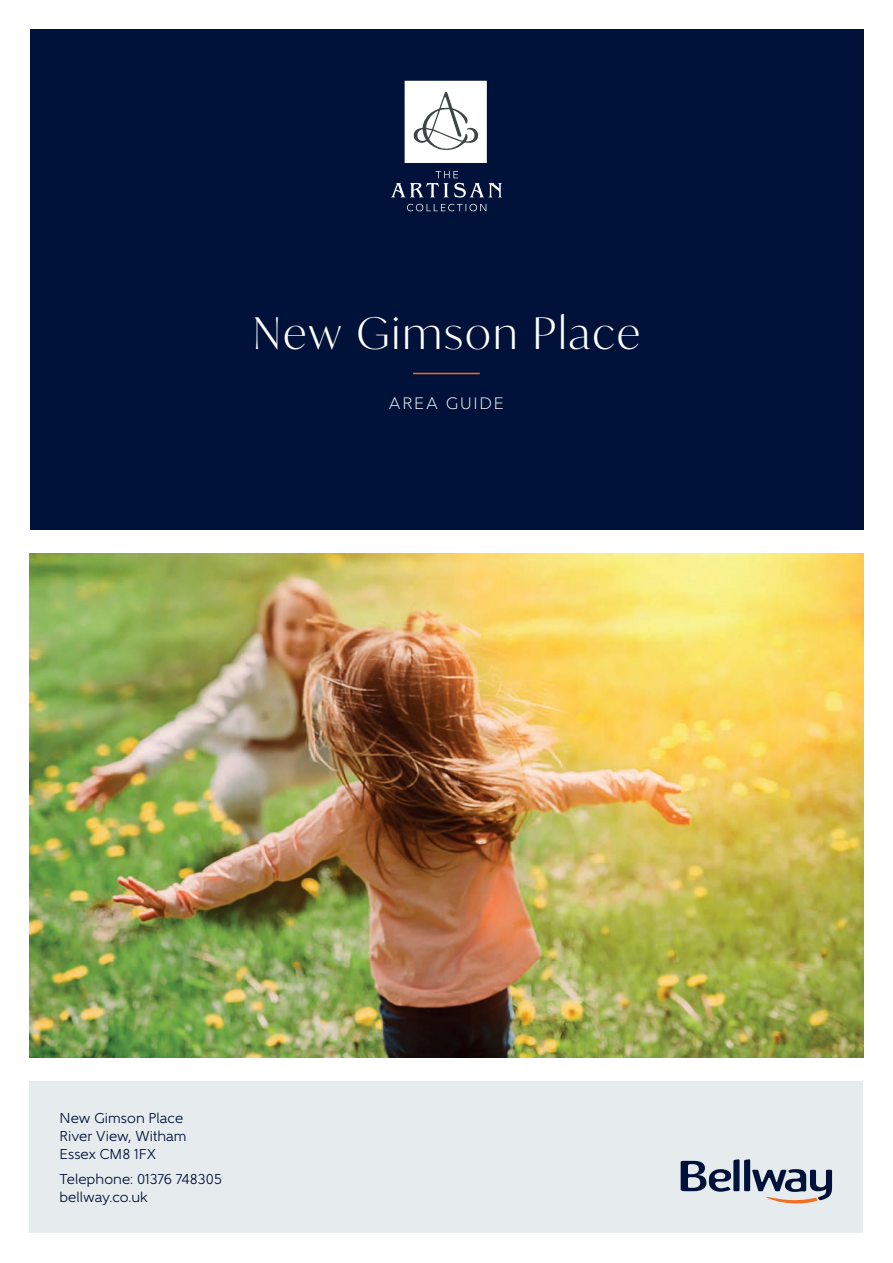
<style>
.page{position:relative;width:893px;height:1263px;background:#fff}
.page>*{position:absolute;margin:0;border:0;box-sizing:border-box;transform-origin:0 0}
.t1{font:300 43.5px "Ivy Mode";letter-spacing:.06em;color:#fff}
.t2{font:300 16.5px "Gentleman 400";letter-spacing:.115em;color:#fff}
.t3{font:14.25px "Gentleman 500";letter-spacing:.005em;color:#001239}
</style>
<div class="page">
<img style="left:30px;top:553px;width:833px;height:505px">
<div style="left:30px;top:1081px;width:833px;height:152px;background:#e6ebee"></div>
<div style="left:30px;top:30px;width:833px;height:500px;background:#001239"></div>
<svg style="left:391px;top:81px;width:111px;height:130px"></svg>
<hr style="left:413px;top:373px;width:67px;height:1px;background:#f36e21">
<svg style="left:681px;top:1159px;width:151px;height:44px"></svg>
<p class="t1" style="left:253px;top:304px;width:388px">New Gimson Place</p>
<p class="t2" style="left:389px;top:393px;width:116px">AREA GUIDE</p>
<p class="t3" style="left:60px;top:1110px;width:125px">New Gimson Place</p>
<p class="t3" style="left:60px;top:1128px;width:129px">River View, Witham</p>
<p class="t3" style="left:60px;top:1146px;width:98px">Essex CM8 1FX</p>
<p class="t3" style="left:60px;top:1170px;width:164px">Telephone: 01376 748305</p>
<p class="t3" style="left:60px;top:1188px;width:90px">bellway.co.uk</p>
</div>
